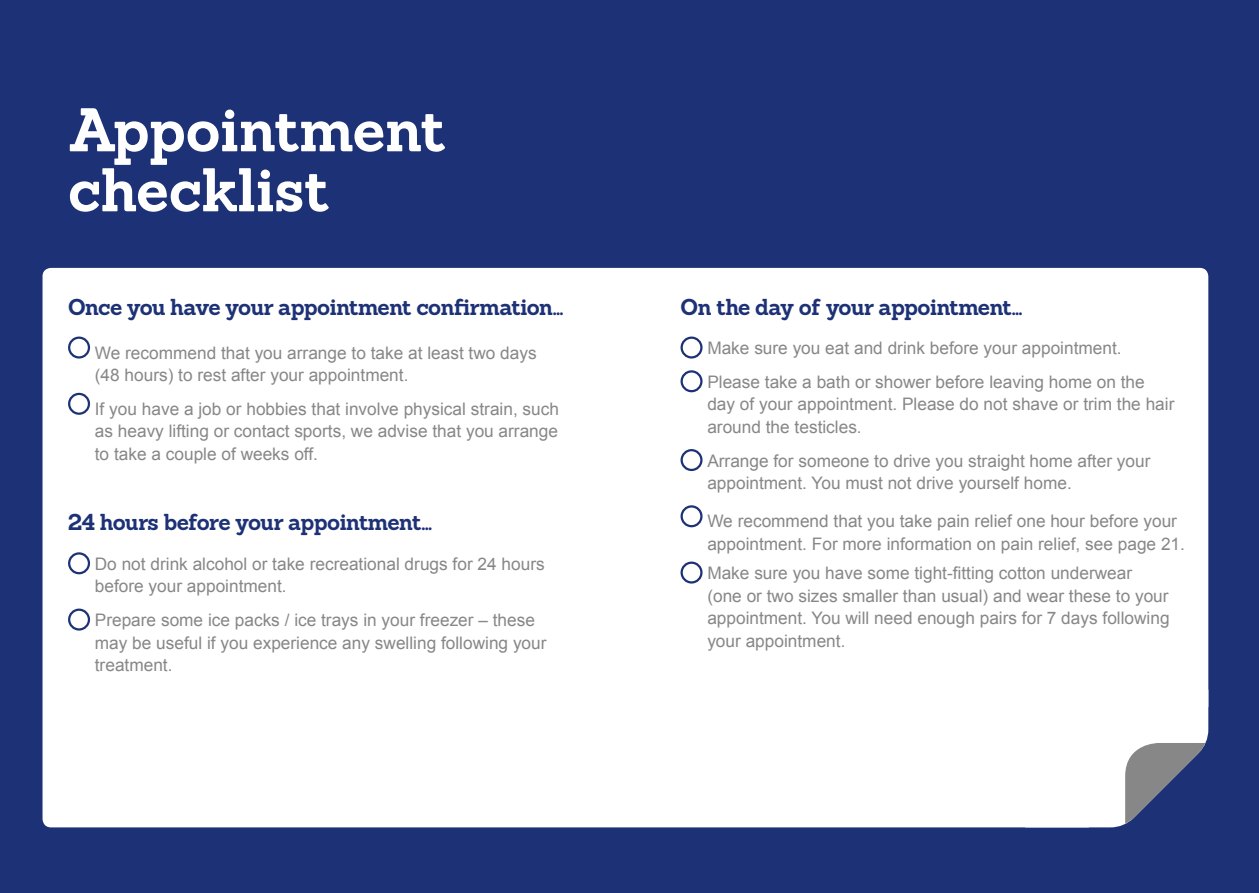
<style>
.page{position:relative;width:1259px;height:893px;background:#1d3176}
.page>*{position:absolute;margin:0;border:0;box-sizing:border-box;transform-origin:0 0}
.t1{font:700 60px/60px "Sanchez";letter-spacing:-.01em;color:#fff}
.t2{font:700 22.5px "Sanchez";letter-spacing:-.03em;color:#1d3176}
.t3{font:17.25px/22.5px "Arial";color:#878787}
</style>
<div class="page">
<div style="left:43px;top:268px;width:1165px;height:559px;background:#fff;border-radius:9px"></div>
<svg style="left:1115px;top:734px;width:93px;height:93px"></svg>
<div style="left:680px;top:337px;width:22px;height:22px;border:2px solid #1d3176;border-radius:50%"></div>
<div style="left:680px;top:370px;width:22px;height:22px;border:2px solid #1d3176;border-radius:50%"></div>
<div style="left:680px;top:449px;width:22px;height:22px;border:2px solid #1d3176;border-radius:50%"></div>
<div style="left:680px;top:505px;width:22px;height:22px;border:2px solid #1d3176;border-radius:50%"></div>
<div style="left:680px;top:562px;width:22px;height:22px;border:2px solid #1d3176;border-radius:50%"></div>
<div style="left:68px;top:337px;width:22px;height:22px;border:2px solid #1d3176;border-radius:50%"></div>
<div style="left:68px;top:393px;width:22px;height:22px;border:2px solid #1d3176;border-radius:50%"></div>
<div style="left:68px;top:552px;width:22px;height:22px;border:2px solid #1d3176;border-radius:50%"></div>
<div style="left:68px;top:609px;width:22px;height:22px;border:2px solid #1d3176;border-radius:50%"></div>
<h1 class="t1" style="left:68px;top:100px;width:380px">Appointment checklist</h1>
<h2 class="t2" style="left:68px;top:291px;width:497px">Once you have your appointment confirmation…</h2>
<p class="t3" style="left:95px;top:341px;width:443px">We recommend that you arrange to take at least two days (48 hours) to rest after your appointment.</p>
<p class="t3" style="left:95px;top:398px;width:466px;text-align:justify">If you have a job or hobbies that involve physical strain, such as heavy lifting or contact sports, we advise that you arrange to take a couple of weeks off.</p>
<h2 class="t2" style="left:68px;top:507px;width:365px">24 hours before your appointment…</h2>
<p class="t3" style="left:95px;top:553px;width:451px">Do not drink alcohol or take recreational drugs for 24 hours before your appointment.</p>
<p class="t3" style="left:95px;top:609px;width:453px">Prepare some ice packs / ice trays in your freezer – these may be useful if you experience any swelling following your treatment.</p>
<h2 class="t2" style="left:680px;top:291px;width:343px">On the day of your appointment…</h2>
<p class="t3" style="left:707px;top:331px;width:439px;line-height:33.8px">Make sure you eat and drink before your appointment.<br>Please take a bath or shower before leaving home on the</p>
<p class="t3" style="left:707px;top:393px;width:468px">day of your appointment. Please do not shave or trim the hair around the testicles.</p>
<p class="t3" style="left:707px;top:449px;width:444px">Arrange for someone to drive you straight home after your appointment. You must not drive yourself home.</p>
<p class="t3" style="left:707px;top:510px;width:479px">We recommend that you take pain relief one hour before your appointment. For more information on pain relief, see page 21.</p>
<p class="t3" style="left:707px;top:562px;width:464px">Make sure you have some tight-fitting cotton underwear (one or two sizes smaller than usual) and wear these to your appointment. You will need enough pairs for 7 days following your appointment.</p>
</div>
